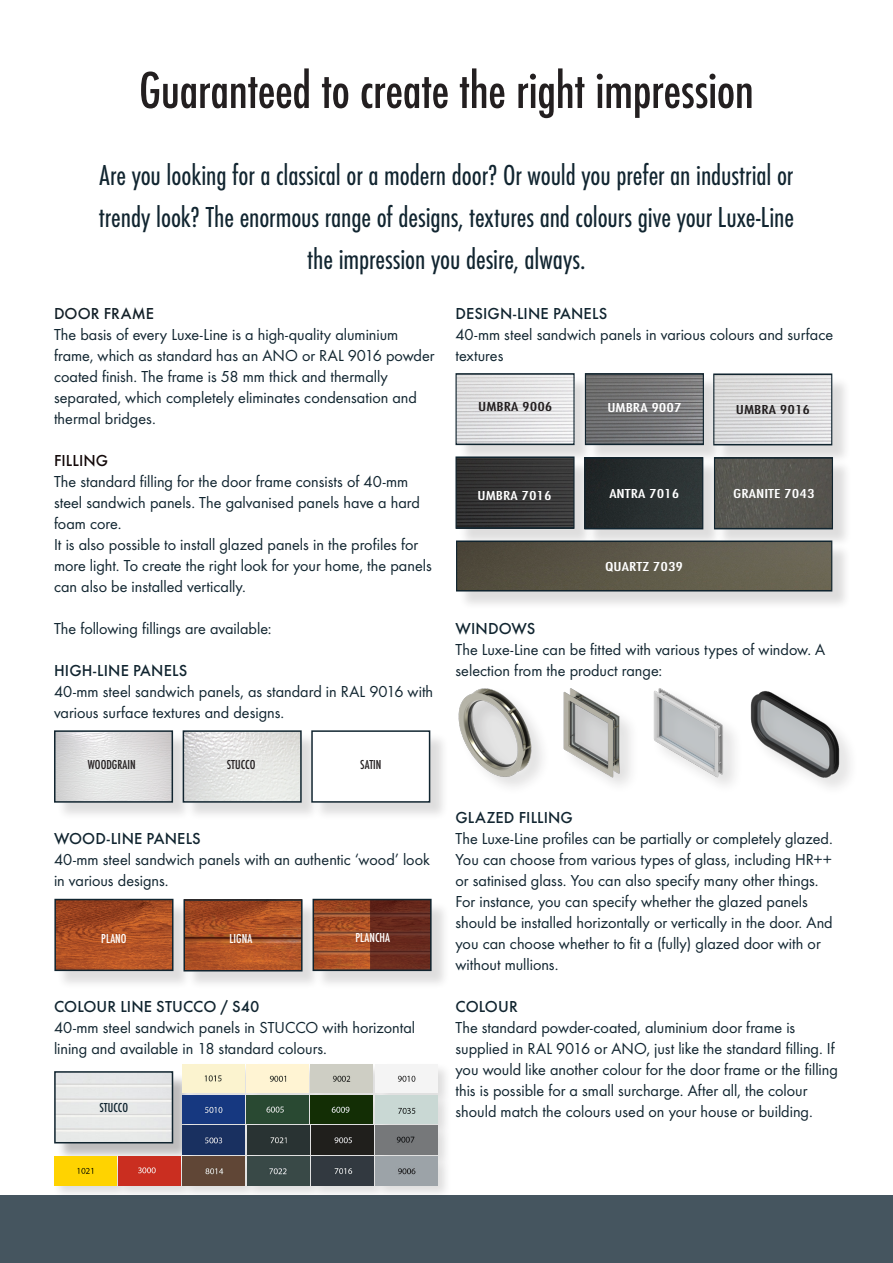
<style>
.page{position:relative;width:893px;height:1263px;background:#fff}
.page>*{position:absolute;margin:0;border:0;box-sizing:border-box;transform-origin:0 0}
.Kop{font:500 54px "Futura Con";letter-spacing:-.01em;color:#231f20}
.Inleiding{font:30px "Futura Con Boo";letter-spacing:-.005em;color:#112530}
.Inleiding-2{font:16.5px/21px "Futura Boo";color:#112530}
.Inleiding-3{font:500 16.5px "Futura";letter-spacing:.01em;color:#112530}
.Inleiding-4{font:500 16.5px "Futura";letter-spacing:.005em;color:#132028}
.Inleiding-5{font:500 16.5px "Futura";letter-spacing:.005em;color:#140a0a}
.Body{font:500 13.5px "Futura Con";color:#fff;scale:1.48 1}
.Body-2{font:500 13.5px "Futura Con";color:#231f20}
.Body-3{font:500 13.5px "Futura Con";color:#231f20;scale:1.48 1}
.Body-4{font:500 13.5px "Futura Con";color:#fff}
.Body-5{font:500 13.5px "Futura Con";color:#112530}
</style>
<div class="page">
<div style="left:0;top:1195px;width:893px;height:68px;background:#45555f"></div>
<div style="left:56px;top:733px;width:136px;height:88px;background:#231f20;opacity:.15"></div>
<img style="left:57px;top:733px;width:113px;height:67px">
<div style="left:54px;top:730px;width:119px;height:73px;border:2px solid #112530"></div>
<div style="left:185px;top:733px;width:135px;height:88px;background:#231f20;opacity:.15"></div>
<img style="left:186px;top:733px;width:113px;height:67px">
<div style="left:183px;top:730px;width:119px;height:73px;border:2px solid #112530"></div>
<div style="left:313px;top:733px;width:136px;height:88px;background:#231f20;opacity:.15"></div>
<img style="left:314px;top:733px;width:113px;height:67px">
<div style="left:311px;top:730px;width:119px;height:73px;border:2px solid #112530"></div>
<div style="left:458px;top:375px;width:135px;height:89px;background:#231f20;opacity:.15"></div>
<img style="left:457px;top:375px;width:116px;height:68px">
<div style="left:455px;top:373px;width:120px;height:72px;border:1px solid #112530"></div>
<div style="left:587px;top:375px;width:136px;height:89px;background:#231f20;opacity:.15"></div>
<img style="left:587px;top:375px;width:115px;height:68px">
<div style="left:585px;top:373px;width:119px;height:72px;border:1px solid #112530"></div>
<div style="left:715px;top:376px;width:136px;height:88px;background:#231f20;opacity:.15"></div>
<img style="left:715px;top:376px;width:115px;height:67px">
<div style="left:713px;top:374px;width:119px;height:71px;border:1px solid #112530"></div>
<div style="left:458px;top:459px;width:135px;height:88px;background:#231f20;opacity:.15"></div>
<img style="left:457px;top:459px;width:116px;height:68px">
<div style="left:455px;top:457px;width:120px;height:72px;border:1px solid #112530"></div>
<div style="left:587px;top:459px;width:135px;height:89px;background:#231f20;opacity:.15"></div>
<img style="left:586px;top:459px;width:115px;height:68px">
<div style="left:584px;top:457px;width:119px;height:72px;border:1px solid #112530"></div>
<div style="left:716px;top:459px;width:136px;height:89px;background:#231f20;opacity:.15"></div>
<div style="left:716px;top:459px;width:115px;height:68px;background:#575650"></div>
<div style="left:714px;top:457px;width:119px;height:72px;border:1px solid #112530"></div>
<div style="left:458px;top:543px;width:393px;height:67px;background:#231f20;opacity:.15"></div>
<img style="left:458px;top:543px;width:372px;height:46px">
<div style="left:456px;top:541px;width:376px;height:50px;border:1px solid #112530"></div>
<div style="left:57px;top:901px;width:135px;height:88px;background:#231f20;opacity:.15"></div>
<img style="left:57px;top:902px;width:113px;height:66px">
<div style="left:54px;top:899px;width:119px;height:72px;border:2px solid #112530"></div>
<div style="left:315px;top:901px;width:135px;height:88px;background:#231f20;opacity:.15"></div>
<img style="left:321px;top:902px;width:108px;height:66px">
<div style="left:313px;top:899px;width:119px;height:72px;border:2px solid #112530"></div>
<div style="left:186px;top:901px;width:135px;height:89px;background:#231f20;opacity:.15"></div>
<img style="left:186px;top:902px;width:114px;height:66px">
<div style="left:183px;top:899px;width:120px;height:72px;border:2px solid #112530"></div>
<div style="left:52px;top:1062px;width:400px;height:138px;background:#231f20;opacity:.15"></div>
<div style="left:311px;top:1064px;width:62px;height:29px;background:#cecec4"></div>
<div style="left:247px;top:1064px;width:62px;height:29px;background:#fff4d3"></div>
<div style="left:54px;top:1157px;width:62px;height:28px;background:#ffd300"></div>
<div style="left:118px;top:1157px;width:62px;height:28px;background:#ca2e20"></div>
<div style="left:182px;top:1095px;width:62px;height:29px;background:#163880"></div>
<div style="left:311px;top:1095px;width:62px;height:29px;background:#132e05"></div>
<div style="left:311px;top:1157px;width:62px;height:28px;background:#323940"></div>
<div style="left:182px;top:1157px;width:62px;height:28px;background:#604636"></div>
<div style="left:376px;top:1157px;width:62px;height:28px;background:#9ca3a8"></div>
<div style="left:247px;top:1157px;width:62px;height:28px;background:#394947"></div>
<div style="left:376px;top:1064px;width:62px;height:29px;background:#f4f4f4"></div>
<div style="left:182px;top:1064px;width:62px;height:29px;background:#fbf3cf"></div>
<div style="left:183px;top:1126px;width:62px;height:28px;background:#193060"></div>
<div style="left:247px;top:1095px;width:62px;height:29px;background:#294932"></div>
<div style="left:247px;top:1126px;width:62px;height:28px;background:#293333"></div>
<div style="left:376px;top:1126px;width:62px;height:28px;background:#76787a"></div>
<div style="left:376px;top:1095px;width:62px;height:29px;background:#c9d8d4"></div>
<div style="left:311px;top:1126px;width:62px;height:28px;background:#201f1c"></div>
<div style="left:456px;top:686px;width:95px;height:109px;background:#231f20;opacity:.15"></div>
<img style="left:414px;top:687px;width:97px;height:91px">
<div style="left:562px;top:687px;width:78px;height:108px;background:#231f20;opacity:.15"></div>
<img style="left:511px;top:687px;width:96px;height:91px">
<img style="left:607px;top:687px;width:107px;height:91px">
<div style="left:749px;top:689px;width:111px;height:108px;background:#231f20;opacity:.15"></div>
<img style="left:714px;top:689px;width:146px;height:91px">
<p class="Kop" style="left:139px;top:60px;width:616px">Guaranteed to create the right impression</p>
<p class="Inleiding" style="left:100px;top:158px;width:695px">Are you looking for a classical or a modern door? Or would you prefer an industrial or</p>
<p class="Inleiding" style="left:99px;top:200px;width:697px">trendy look? The enormous range of designs, textures and colours give your Luxe-Line</p>
<p class="Inleiding" style="left:307px;top:242px;width:280px">the impression you desire, always.</p>
<p class="Inleiding-4" style="left:54px;top:303px;width:102px">DOOR FRAME</p>
<p class="Inleiding-2" style="left:54px;top:323px;width:382px">The basis of every Luxe-Line is a high-quality aluminium frame, which as standard has an ANO or RAL 9016 powder coated finish. The frame is 58 mm thick and thermally separated, which completely eliminates condensation and thermal bridges.</p>
<p class="Inleiding-5" style="left:54px;top:450px;width:56px">FILLING</p>
<p class="Inleiding-2" style="left:54px;top:470px;width:367px">The standard filling for the door frame consists of 40-mm steel sandwich panels. The galvanised panels have a hard foam core.</p>
<p class="Inleiding-2" style="left:54px;top:533px;width:379px">It is also possible to install glazed panels in the profiles for more light. To create the right look for your home, the panels can also be installed vertically.</p>
<p class="Inleiding-2" style="left:54px;top:617px;width:219px">The following fillings are available:</p>
<p class="Inleiding-3" style="left:54px;top:660px;width:135px">HIGH-LINE PANELS</p>
<p class="Inleiding-2" style="left:54px;top:680px;width:381px">40-mm steel sandwich panels, as standard in RAL 9016 with various surface textures and designs.</p>
<p class="Inleiding-3" style="left:455px;top:303px;width:153px">DESIGN-LINE PANELS</p>
<p class="Inleiding-2" style="left:455px;top:323px;width:379px">40-mm steel sandwich panels in various colours and surface textures</p>
<p class="Body-3" style="left:478px;top:399px;width:52px">UMBRA 9006</p>
<p class="Body" style="left:607px;top:400px;width:52px">UMBRA 9007</p>
<p class="Body-3" style="left:736px;top:402px;width:52px">UMBRA 9016</p>
<p class="Body" style="left:477px;top:488px;width:52px">UMBRA 7016</p>
<p class="Body" style="left:609px;top:486px;width:49px">ANTRA 7016</p>
<p class="Body" style="left:733px;top:486px;width:56px">GRANITE 7043</p>
<p class="Body" style="left:605px;top:559px;width:54px">QUARTZ 7039</p>
<p class="Inleiding-3" style="left:455px;top:618px;width:81px">WINDOWS</p>
<p class="Inleiding-2" style="left:455px;top:638px;width:371px">The Luxe-Line can be fitted with various types of window. A selection from the product range:</p>
<p class="Body-2" style="left:88px;top:757px;width:49px">WOODGRAIN</p>
<p class="Body-2" style="left:227px;top:757px;width:30px">STUCCO</p>
<p class="Body-2" style="left:360px;top:757px;width:23px">SATIN</p>
<p class="Inleiding-3" style="left:54px;top:828px;width:148px">WOOD-LINE PANELS</p>
<p class="Inleiding-2" style="left:54px;top:848px;width:377px">40-mm steel sandwich panels with an authentic ‘wood’ look in various designs.</p>
<p class="Body-4" style="left:101px;top:931px;width:27px">PLANO</p>
<p class="Body-4" style="left:230px;top:931px;width:24px">LIGNA</p>
<p class="Body-4" style="left:355px;top:930px;width:36px">PLANCHA</p>
<p class="Inleiding-3" style="left:54px;top:996px;width:207px">COLOUR LINE STUCCO / S40</p>
<p class="Inleiding-2" style="left:54px;top:1016px;width:363px">40-mm steel sandwich panels in STUCCO with horizontal lining and available in 18 standard colours.</p>
<p class="Body-5" style="left:99px;top:1100px;width:30px">STUCCO</p>
<p class="Inleiding-3" style="left:455px;top:807px;width:119px">GLAZED FILLING</p>
<p class="Inleiding-2" style="left:455px;top:827px;width:379px">The Luxe-Line profiles can be partially or completely glazed.<br>You can choose from various types of glass, including HR++ or satinised glass. You can also specify many other things.<br>For instance, you can specify whether the glazed panels should be installed horizontally or vertically in the door. And you can choose whether to fit a (fully) glazed door with or without mullions.</p>
<p class="Inleiding-3" style="left:455px;top:996px;width:64px">COLOUR</p>
<p class="Inleiding-2" style="left:455px;top:1016px;width:384px">The standard powder-coated, aluminium door frame is supplied in RAL 9016 or ANO, just like the standard filling. If you would like another colour for the door frame or the filling this is possible for a small surcharge. After all, the colour should match the colours used on your house or building.</p>
</div>
